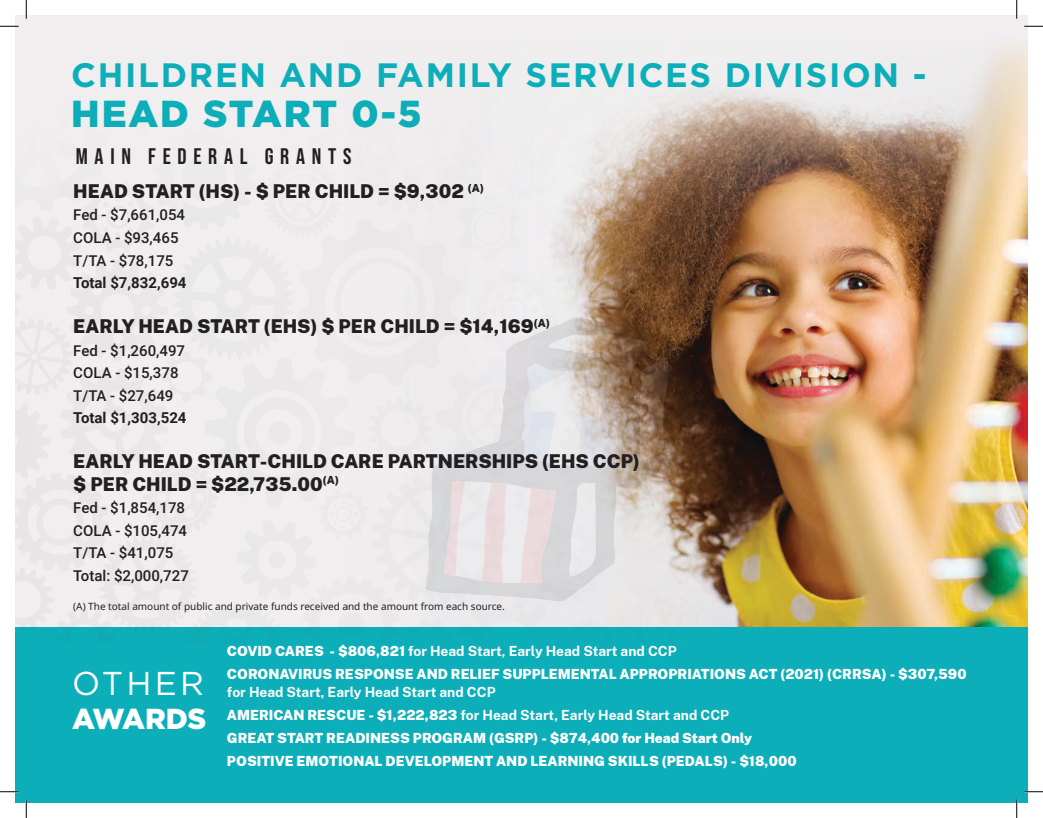
<style>
.page{position:relative;width:1043px;height:818px;background:#fff}
.page>*{position:absolute;margin:0;border:0;box-sizing:border-box;transform-origin:0 0}
.t1{font:900 37.5px "Gotham HTF";letter-spacing:.05em;color:#0caeb9}
.t2{font:700 33.75px "Gotham HTF";letter-spacing:.05em;color:#0caeb9}
.t3{font:33px "Gotham HTF";letter-spacing:.1em;color:#fff}
.t4{font:900 28.88px "Gotham HTF";letter-spacing:-.01em;color:#fff}
.t5{font:700 22.5px "Bebas Neue Pro";letter-spacing:.3em;color:#231f20}
.t6{font:900 18.75px/22.5px "Public Sans";color:#231f20}
.t7{font:500 15px "Roboto";color:#231f20}
.t8{font:700 15px "Roboto";color:#231f20}
.other_awards_copy{font:900 13.75px/17.5px "Public Sans";color:#fff}
.other_awards_copy-2{font:700 13.75px "Public Sans";color:#fff}
.t9{font:10px "Noto Sans";color:#231f20}
.s1{font-weight:900}
.s2{font-weight:700}
</style>
<div class="page">
<div style="left:15px;top:15px;width:1013px;height:787px;background:#f0eeee"></div>
<div style="left:15px;top:627px;width:1013px;height:175px;background:#0caeb9"></div>
<img style="left:432px;top:57px;width:595px;height:570px">
<img style="left:426px;top:277px;width:242px;height:336px">
<svg style="left:0;top:25px;width:19px;height:2px"></svg>
<svg style="left:1024px;top:25px;width:18px;height:2px"></svg>
<svg style="left:0;top:790px;width:19px;height:2px"></svg>
<svg style="left:1024px;top:790px;width:18px;height:2px"></svg>
<svg style="left:25px;top:0;width:2px;height:19px"></svg>
<svg style="left:25px;top:799px;width:2px;height:19px"></svg>
<svg style="left:1016px;top:0;width:1px;height:19px"></svg>
<svg style="left:1015px;top:799px;width:2px;height:19px"></svg>
<p class="t2" style="left:71px;top:55px;width:856px">CHILDREN AND FAMILY SERVICES DIVISION -</p>
<p class="t1" style="left:71px;top:92px;width:352px">HEAD START 0-5</p>
<p class="t5" style="left:76px;top:143px;width:277px">MAIN FEDERAL GRANTS</p>
<p class="t6" style="left:73px;top:178px;width:412px">HEAD START (HS) - $ PER CHILD = $9,302 <sup>(A)</sup></p>
<p class="t7" style="left:73px;top:205px;width:113px">Fed - $7,661,054</p>
<p class="t7" style="left:73px;top:227px;width:107px">COLA - $93,465</p>
<p class="t7" style="left:73px;top:250px;width:102px">T/TA - $78,175</p>
<p class="t8" style="left:73px;top:272px;width:115px">Total $7,832,694</p>
<p class="t6" style="left:73px;top:313px;width:478px">EARLY HEAD START (EHS) $ PER CHILD = $14,169<sup>(A)</sup></p>
<p class="t7" style="left:73px;top:340px;width:113px">Fed - $1,260,497</p>
<p class="t7" style="left:73px;top:362px;width:107px">COLA - $15,378</p>
<p class="t7" style="left:73px;top:385px;width:102px">T/TA - $27,649</p>
<p class="t8" style="left:73px;top:407px;width:115px">Total $1,303,524</p>
<p class="t6" style="left:73px;top:448px;width:568px">EARLY HEAD START-CHILD CARE PARTNERSHIPS (EHS CCP) $ PER CHILD = $22,735.00<sup>(A)</sup></p>
<p class="t7" style="left:73px;top:497px;width:113px">Fed - $1,854,178</p>
<p class="t7" style="left:73px;top:520px;width:115px">COLA - $105,474</p>
<p class="t7" style="left:73px;top:542px;width:102px">T/TA - $41,075</p>
<p class="t7" style="left:73px;top:565px;width:117px">Total: $2,000,727</p>
<p class="t9" style="left:73px;top:599px;width:433px">(A) The total amount of public and private funds received and the amount from each source.</p>
<p class="t3" style="left:72px;top:664px;width:134px">OTHER</p>
<p class="t4" style="left:72px;top:702px;width:136px">AWARDS</p>
<p class="other_awards_copy-2" style="left:227px;top:640px;width:451px"><span class="s1">COVID CARES - $806,821</span> for Head Start, Early Head Start and CCP</p>
<p class="other_awards_copy" style="left:227px;top:664px;width:741px">CORONAVIRUS RESPONSE AND RELIEF SUPPLEMENTAL APPROPRIATIONS ACT (2021) (CRRSA) - $307,590 <span class="s2">for Head Start, Early Head Start and CCP</span></p>
<p class="other_awards_copy-2" style="left:227px;top:704px;width:504px"><span class="s1">AMERICAN RESCUE - $1,222,823</span> for Head Start, Early Head Start and CCP</p>
<p class="other_awards_copy" style="left:227px;top:728px;width:527px">GREAT START READINESS PROGRAM (GSRP) - $874,400 for Head Start Only</p>
<p class="other_awards_copy" style="left:227px;top:751px;width:571px">POSITIVE EMOTIONAL DEVELOPMENT AND LEARNING SKILLS (PEDALS) - $18,000</p>
</div>
